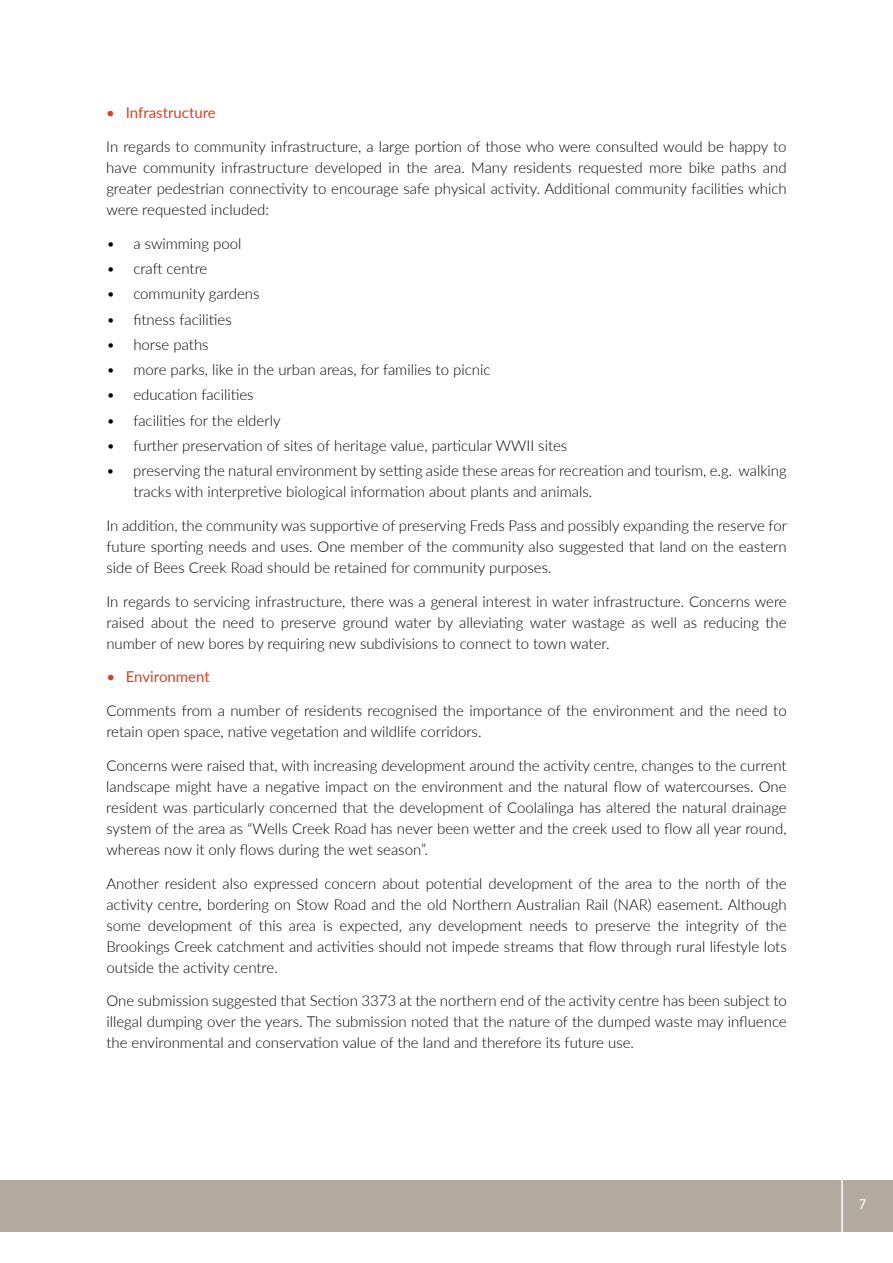
<style>
.page{position:relative;width:893px;height:1263px;background:#fff}
.page>*{position:absolute;margin:0;border:0;box-sizing:border-box;transform-origin:0 0}
.t1{font:300 15px/21px "Lato";color:#000;text-align:justify}
.t2{font:15px "Lato";color:#d74127}
.t3{font:15px "Myriad Pro";color:#fff}
</style>
<div class="page">
<div style="left:0;top:1180px;width:893px;height:51px;background:#b2aa9f"></div>
<hr style="left:841px;top:1176px;width:2px;height:61px;background:#fff">
<p class="t2" style="left:106px;top:102px;width:111px">• Infrastructure</p>
<p class="t1" style="left:106px;top:136px;width:682px">In regards to community infrastructure, a large portion of those who were consulted would be happy to have community infrastructure developed in the area. Many residents requested more bike paths and greater pedestrian connectivity to encourage safe physical activity. Additional community facilities which were requested included:</p>
<p class="t1" style="left:106px;top:232px;width:137px">• a swimming pool</p>
<p class="t1" style="left:106px;top:258px;width:103px">• craft centre</p>
<p class="t1" style="left:106px;top:283px;width:155px">• community gardens</p>
<p class="t1" style="left:106px;top:308px;width:127px">• fitness facilities</p>
<p class="t1" style="left:106px;top:333px;width:104px">• horse paths</p>
<p class="t1" style="left:106px;top:359px;width:386px">• more parks, like in the urban areas, for families to picnic</p>
<p class="t1" style="left:106px;top:384px;width:149px">• education facilities</p>
<p class="t1" style="left:106px;top:409px;width:176px">• facilities for the elderly</p>
<p class="t1" style="left:106px;top:434px;width:462px">• further preservation of sites of heritage value, particular WWII sites</p>
<p class="t1" style="left:133px;top:460px;width:655px;text-indent:-27px">• preserving the natural environment by setting aside these areas for recreation and tourism, e.g. walking tracks with interpretive biological information about plants and animals.</p>
<p class="t1" style="left:106px;top:514px;width:682px">In addition, the community was supportive of preserving Freds Pass and possibly expanding the reserve for future sporting needs and uses. One member of the community also suggested that land on the eastern side of Bees Creek Road should be retained for community purposes.</p>
<p class="t1" style="left:106px;top:590px;width:682px">In regards to servicing infrastructure, there was a general interest in water infrastructure. Concerns were raised about the need to preserve ground water by alleviating water wastage as well as reducing the number of new bores by requiring new subdivisions to connect to town water.</p>
<p class="t2" style="left:106px;top:666px;width:105px">• Environment</p>
<p class="t1" style="left:106px;top:700px;width:682px">Comments from a number of residents recognised the importance of the environment and the need to retain open space, native vegetation and wildlife corridors.</p>
<p class="t1" style="left:106px;top:754px;width:682px">Concerns were raised that, with increasing development around the activity centre, changes to the current landscape might have a negative impact on the environment and the natural flow of watercourses. One resident was particularly concerned that the development of Coolalinga has altered the natural drainage system of the area as “Wells Creek Road has never been wetter and the creek used to flow all year round, whereas now it only flows during the wet season”.</p>
<p class="t1" style="left:106px;top:872px;width:682px">Another resident also expressed concern about potential development of the area to the north of the activity centre, bordering on Stow Road and the old Northern Australian Rail (NAR) easement. Although some development of this area is expected, any development needs to preserve the integrity of the Brookings Creek catchment and activities should not impede streams that flow through rural lifestyle lots outside the activity centre.</p>
<p class="t1" style="left:106px;top:990px;width:682px">One submission suggested that Section 3373 at the northern end of the activity centre has been subject to illegal dumping over the years. The submission noted that the nature of the dumped waste may influence the environmental and conservation value of the land and therefore its future use.</p>
<p class="t3" style="left:859px;top:1195px;width:9px">7</p>
</div>
